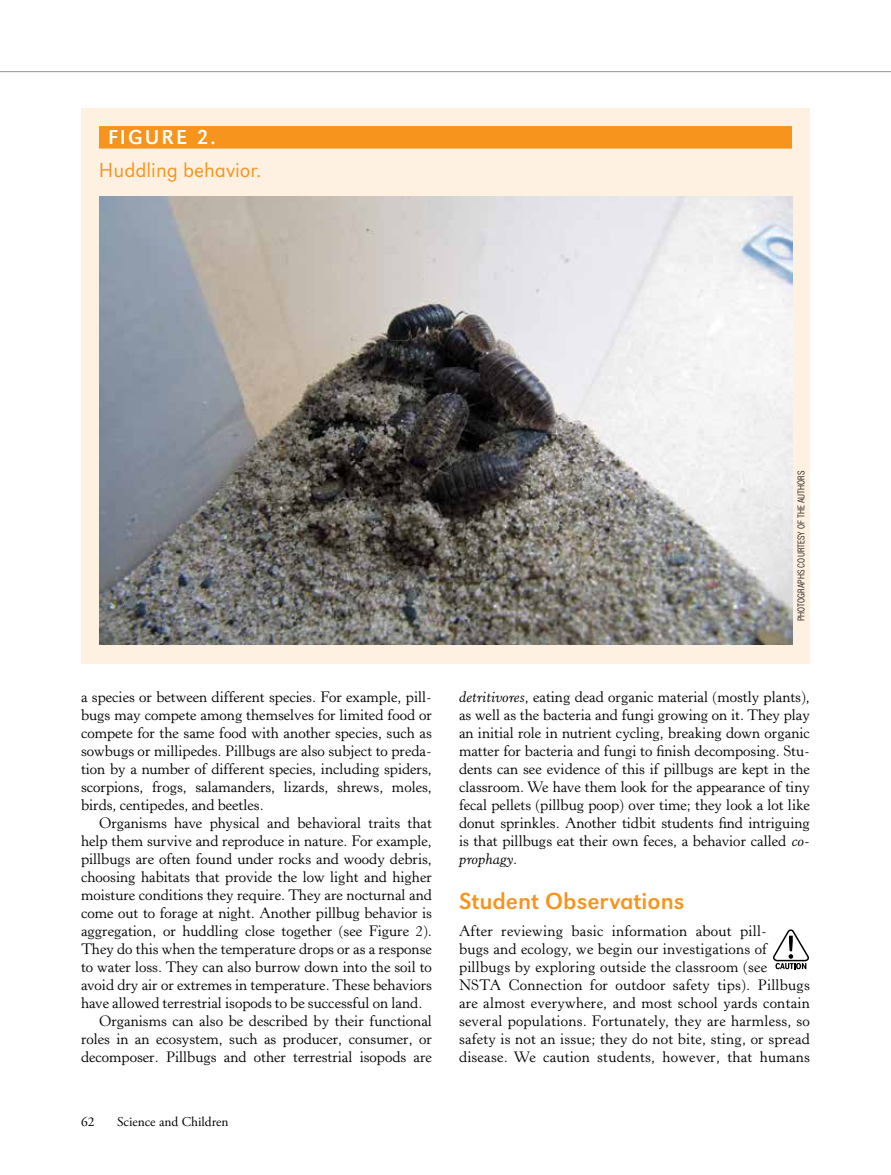
<style>
.page{position:relative;width:891px;height:1175px;background:#fff}
.page>*{position:absolute;margin:0;border:0;box-sizing:border-box;transform-origin:0 0}
.t1{font:24px "URW Grotesk TOT";color:#f7941e}
.t2{font:300 21px "URW Grotesk TOT";color:#f7941e}
.t3{font:21px "URW Grotesk TOT";letter-spacing:.1em;color:#fff}
.t4{font:15px/18px "Horley Old Style MT Std";color:#000;text-align:justify}
.t5{font:13.5px "Adobe Garamond Pro";color:#000}
.t6{font:300 condensed 9px "Helvetica LT Std";color:#000}
.s1{font-style:italic}
</style>
<div class="page">
<hr style="left:0;top:71px;width:891px;height:1px;background:#939598">
<div style="left:81px;top:108px;width:729px;height:556px;background:#fff1e2"></div>
<div style="left:99px;top:126px;width:693px;height:22px;background:#f7941e"></div>
<img style="left:99px;top:196px;width:693px;height:448px">
<svg style="left:773px;top:929px;width:36px;height:40px"></svg>
<h2 class="t3" style="left:108px;top:125px;width:109px">FIGURE 2.</h2>
<h2 class="t2" style="left:99px;top:158px;width:164px">Huddling behavior.</h2>
<p class="t6" style="left:796px;top:621px;width:152px;rotate:-90deg">PHOTOGRAPHS COURTESY OF THE AUTHORS</p>
<p class="t4" style="left:81px;top:688px;width:353px">a species or between different species. For example, pill&shy;bugs may compete among themselves for limited food or compete for the same food with another species, such as sowbugs or millipedes. Pillbugs are also subject to preda&shy;tion by a number of different species, including spiders, scorpions, frogs, salamanders, lizards, shrews, moles, birds, centipedes, and beetles.</p>
<p class="t4" style="left:99px;top:814px;width:334px">Organisms have physical and behavioral traits that</p>
<p class="t4" style="left:81px;top:832px;width:352px">help them survive and reproduce in nature. For example,</p>
<p class="t4" style="left:81px;top:850px;width:352px">pillbugs are often found under rocks and woody debris,</p>
<p class="t4" style="left:81px;top:868px;width:352px">choosing habitats that provide the low light and higher</p>
<p class="t4" style="left:81px;top:886px;width:353px">moisture conditions they require. They are nocturnal and</p>
<p class="t4" style="left:81px;top:904px;width:353px">come out to forage at night. Another pillbug behavior is</p>
<p class="t4" style="left:81px;top:922px;width:353px">aggregation, or huddling close together (see Figure 2).</p>
<p class="t4" style="left:81px;top:940px;width:352px">They do this when the temperature drops or as a response</p>
<p class="t4" style="left:81px;top:958px;width:353px">to water loss. They can also burrow down into the soil to</p>
<p class="t4" style="left:81px;top:976px;width:353px">avoid dry air or extremes in temperature. These behaviors</p>
<p class="t4" style="left:81px;top:994px;width:343px">have allowed terrestrial isopods to be successful on land.</p>
<p class="t4" style="left:99px;top:1012px;width:335px">Organisms can also be described by their functional</p>
<p class="t4" style="left:81px;top:1030px;width:352px">roles in an ecosystem, such as producer, consumer, or</p>
<p class="t4" style="left:81px;top:1048px;width:353px">decomposer. Pillbugs and other terrestrial isopods are</p>
<p class="t5" style="left:81px;top:1113px;width:15px">62</p>
<p class="t5" style="left:117px;top:1113px;width:113px">Science and Children</p>
<p class="t4" style="left:459px;top:688px;width:353px"><span class="s1">detritivores</span>, eating dead organic material (mostly plants), as well as the bacteria and fungi growing on it. They play an initial role in nutrient cycling, breaking down organic matter for bacteria and fungi to finish decomposing. Stu&shy;dents can see evidence of this if pillbugs are kept in the classroom. We have them look for the appearance of tiny fecal pellets (pillbug poop) over time; they look a lot like donut sprinkles. Another tidbit students find intriguing is that pillbugs eat their own feces, a behavior called <span class="s1">co&shy;prophagy</span>.</p>
<h1 class="t1" style="left:459px;top:887px;width:227px">Student Observations</h1>
<p class="t4" style="left:459px;top:922px;width:353px;text-align:left">After reviewing basic information about pill-<br>bugs and ecology, we begin our investigations of pillbugs by exploring outside the classroom (see NSTA Connection for outdoor safety tips). Pillbugs are almost everywhere, and most school yards contain several populations. Fortunately, they are harmless, so safety is not an issue; they do not bite, sting, or spread disease. We caution students, however, that humans</p>
</div>
